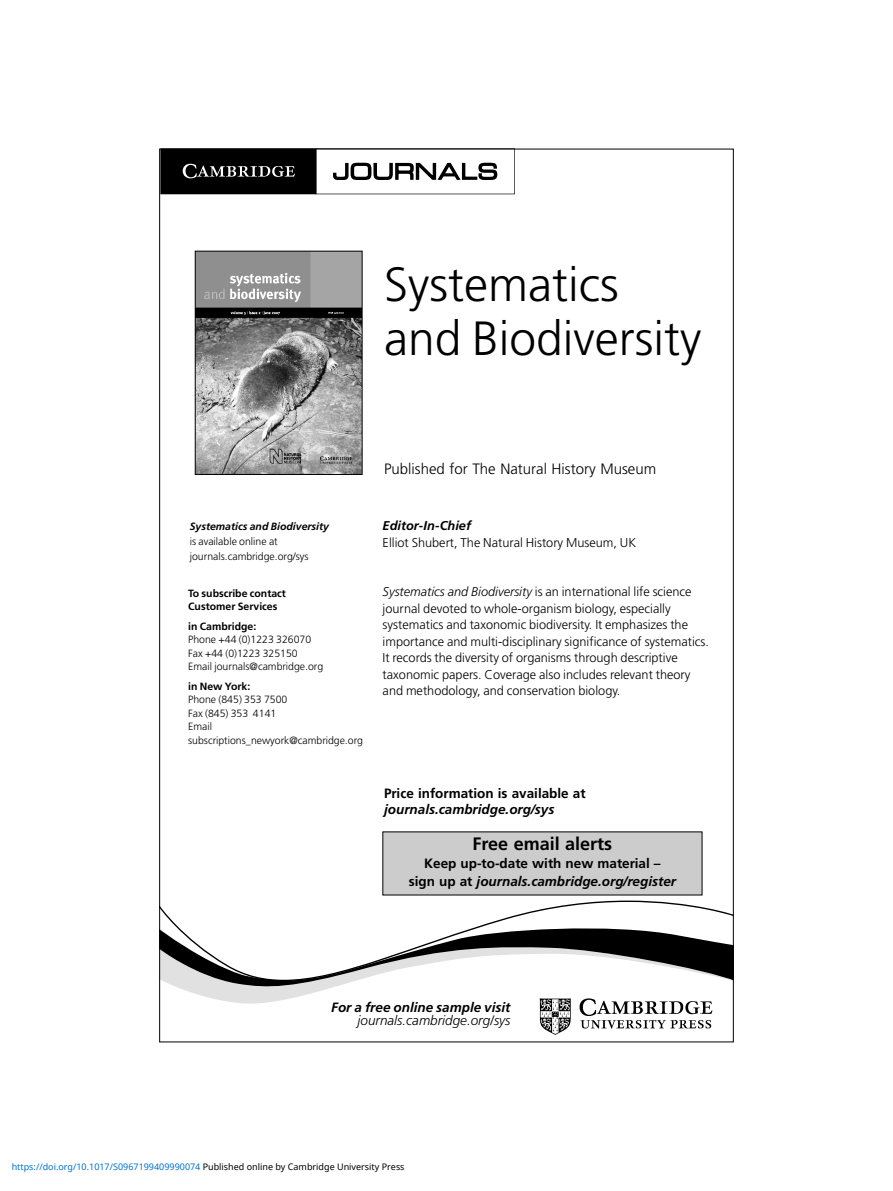
<style>
.page{position:relative;width:893px;height:1191px;background:#fff}
.page>*{position:absolute;margin:0;border:0;box-sizing:border-box;transform-origin:0 0}
.t1{font:300 48px/54px "Frutiger LT Std";color:#000}
.t2{font:700 18px "Frutiger LT Std";color:#000}
.t3{font:300 15px "Frutiger LT Std";color:#000}
.t4{font:700 13.5px/18px "Frutiger LT Std";color:#000;text-align:center}
.t5{font:italic 700 13.5px "Frutiger LT Std";color:#000}
.t6{font:italic 300 13.5px "Frutiger LT Std";color:#000}
.t7{font:300 12.75px/16.5px "Frutiger LT Std";color:#000}
.t8{font:italic 700 12.75px "Frutiger LT Std";color:#000}
.t9{font:300 10.5px/13.5px "Frutiger LT Std";color:#000}
.t10{font:700 10.5px/13.5px "Frutiger LT Std";color:#000}
.t11{font:italic 700 10.5px "Frutiger LT Std";color:#000}
.t12{font:9px "Noto Sans";color:#0172cf}
.s1{font-style:italic}
.s2{color:#000}
</style>
<div class="page">
<svg style="left:161px;top:151px;width:354px;height:43px"></svg>
<svg style="left:161px;top:900px;width:570px;height:22px"></svg>
<svg style="left:161px;top:922px;width:570px;height:81px"></svg>
<img style="left:539px;top:998px;width:175px;height:37px">
<img style="left:197px;top:253px;width:163px;height:219px">
<div style="left:195px;top:251px;width:167px;height:223px;border:1px solid #000"></div>
<div style="left:383px;top:832px;width:319px;height:62px;background:#ccc"></div>
<h1 class="t1" style="left:384px;top:260px;width:319px">Systematics and Biodiversity</h1>
<p class="t11" style="left:190px;top:522px;width:141px">Systematics and Biodiversity</p>
<p class="t9" style="left:190px;top:534px;width:120px;line-height:15px">is available online at journals.cambridge.org/sys</p>
<p class="t10" style="left:188px;top:586px;width:99px">To subscribe contact<br>Customer Services</p>
<p class="t10" style="left:188px;top:619px;width:70px">in Cambridge:</p>
<p class="t9" style="left:188px;top:633px;width:136px">Phone +44 (0)1223 326070<br>Fax +44 (0)1223 325150<br>Email journals@cambridge.org</p>
<p class="t10" style="left:188px;top:679px;width:64px">in New York:</p>
<p class="t9" style="left:188px;top:693px;width:176px">Phone (845) 353 7500<br>Fax (845) 353 4141<br>Email subscriptions_newyork@cambridge.org</p>
<p class="t3" style="left:384px;top:463px;width:274px">Published for The Natural History Museum</p>
<p class="t8" style="left:383px;top:520px;width:90px">Editor-In-Chief</p>
<p class="t7" style="left:383px;top:534px;width:255px">Elliot Shubert, The Natural History Museum, UK</p>
<p class="t7" style="left:383px;top:584px;width:328px"><span class="s1">Systematics and Biodiversity</span> is an international life science journal devoted to whole-organism biology, especially systematics and taxonomic biodiversity. It emphasizes the importance and multi-disciplinary significance of systematics.<br>It records the diversity of organisms through descriptive taxonomic papers. Coverage also includes relevant theory and methodology, and conservation biology.</p>
<p class="t4" style="left:384px;top:785px;width:203px">Price information is available at</p>
<p class="t5" style="left:384px;top:804px;width:172px">journals.cambridge.org/sys</p>
<h2 class="t2" style="left:473px;top:836px;width:141px">Free email alerts</h2>
<p class="t4" style="left:409px;top:855px;width:269px">Keep up-to-date with new material –<br>sign up at <span class="s1">journals.cambridge.org/register</span></p>
<p class="t5" style="left:331px;top:1001px;width:181px">For a free online sample visit</p>
<p class="t6" style="left:358px;top:1014px;width:154px">journals.cambridge.org/sys</p>
<p class="t12" style="left:12px;top:1160px;width:394px">https://doi.org/10.1017/S0967199409990074 <span class="s2">Published online by Cambridge University Press</span></p>
</div>
